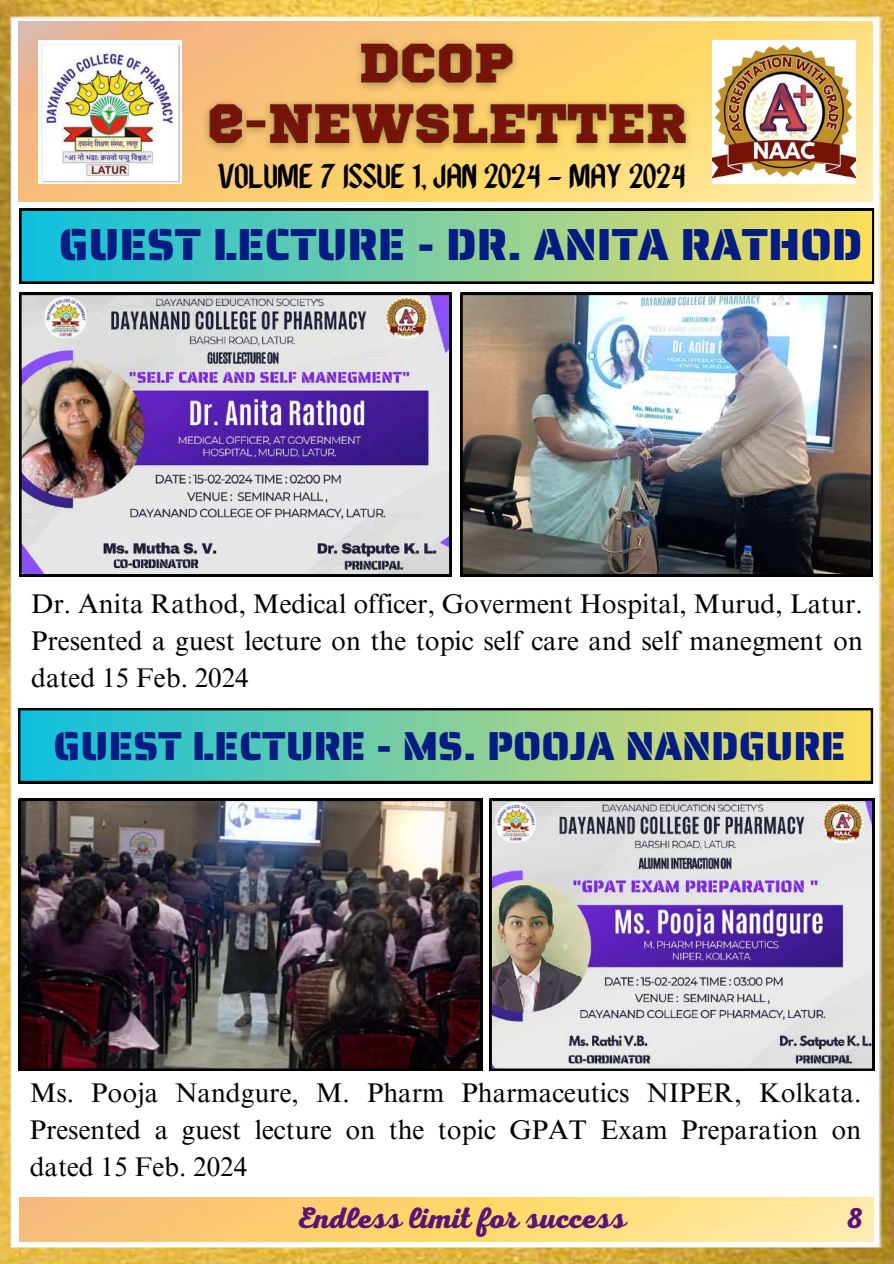
<style>
.page{position:relative;width:894px;height:1264px;background:#fff}
.page>*{position:absolute;margin:0;border:0;box-sizing:border-box;transform-origin:0 0}
.t1{font:45px "Saira Stencil One";color:#051c82}
.t2{font:40.5px "Saira Stencil One";color:#051c82}
.t3{font:900 34.5px "Martires Pro";color:#000}
.t4{font:700 30px "Nexa Script";color:#5a1476}
.t5{font:27px/37.2px "Times NRMT Pro";color:#000;text-align:justify}
</style>
<div class="page">
<img style="left:0;top:0;width:893px;height:1263px">
<img style="left:18px;top:22px;width:854px;height:180px">
<img style="left:19px;top:1197px;width:854px;height:44px">
<img style="left:38px;top:41px;width:143px;height:142px">
<img style="left:712px;top:41px;width:143px;height:142px">
<img style="left:195px;top:31px;width:505px;height:127px">
<svg style="left:19px;top:209px;width:854px;height:74px;background:#7dc494"></svg>
<img style="left:19px;top:293px;width:432px;height:283px">
<img style="left:460px;top:293px;width:412px;height:283px">
<svg style="left:18px;top:708px;width:854px;height:75px;background:#7bc192"></svg>
<img style="left:489px;top:798px;width:385px;height:272px">
<img style="left:19px;top:798px;width:463px;height:272px">
<p class="t3" style="left:217px;top:153px;width:470px">VOLUME 7 ISSUE 1, JAN 2024 - MAY 2024</p>
<h1 class="t1" style="left:59px;top:208px;width:805px">GUEST LECTURE - DR. ANITA RATHOD</h1>
<p class="t5" style="left:31px;top:588px;width:833px">Dr. Anita Rathod, Medical officer, Goverment Hospital, Murud, Latur.<br>Presented a guest lecture on the topic self care and self manegment on dated 15 Feb. 2024</p>
<h2 class="t2" style="left:54px;top:713px;width:793px">GUEST LECTURE - MS. POOJA NANDGURE</h2>
<p class="t5" style="left:30px;top:1077px;width:833px">Ms. Pooja Nandgure, M. Pharm Pharmaceutics NIPER, Kolkata.<br>Presented a guest lecture on the topic GPAT Exam Preparation on dated 15 Feb. 2024</p>
<p class="t4" style="left:295px;top:1201px;width:332px">Endless limit for success</p>
<p class="t4" style="left:846px;top:1201px;width:17px">8</p>
</div>
